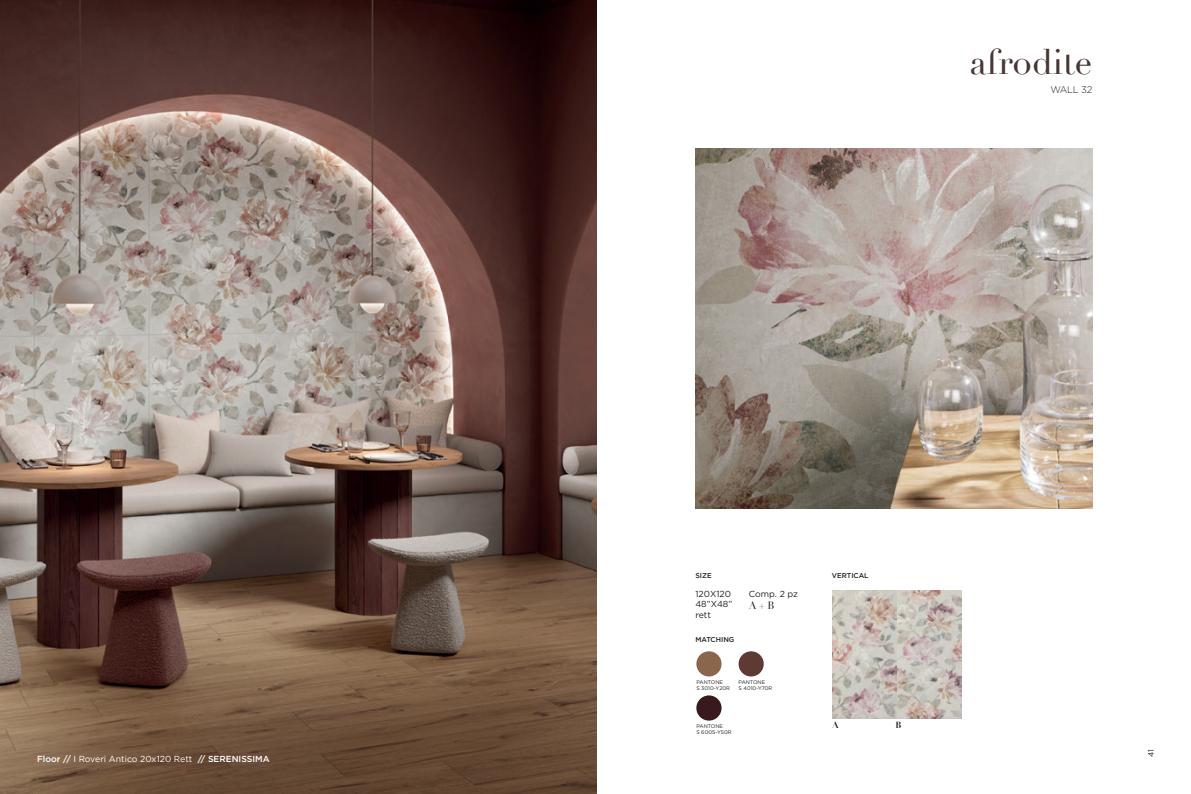
<style>
.page{position:relative;width:1191px;height:794px;background:#fff}
.page>*{position:absolute;margin:0;border:0;box-sizing:border-box;transform-origin:0 0}
.t1{font:35px "Didot";color:#473634}
.t2{font:10.5px "Didot";color:#231f20}
.t3{font:300 9.62px "Gotham HTF";letter-spacing:-.03em;color:#231f20}
.t4{font:8.75px "Gotham HTF";color:#fff}
.t5{font:8.75px/10.5px "Gotham HTF";color:#231f20}
.t6{font:700 8.75px "Didot";color:#231f20}
.t7{font:7.88px "Gotham HTF";color:#231f20}
.t8{font:500 7px "Gotham HTF";color:#231f20}
.t9{font:5.25px/6.3px "Gotham HTF";color:#231f20}
.s1{font-weight:500}
</style>
<div class="page">
<img style="left:0;top:0;width:596px;height:794px">
<img style="left:832px;top:590px;width:129px;height:128px">
<img style="left:695px;top:149px;width:397px;height:359px">
<div style="left:696px;top:651px;width:25px;height:25px;background:#8a664d;border-radius:50%"></div>
<div style="left:738px;top:651px;width:25px;height:25px;background:#5f3a35;border-radius:50%"></div>
<div style="left:696px;top:695px;width:25px;height:25px;background:#38191c;border-radius:50%"></div>
<h3 class="t4" style="left:37px;top:754px;width:234px"><span class="s1">Floor //</span> I Roveri Antico 20x120 Rett <span class="s1">// SERENISSIMA</span></h3>
<h1 class="t1" style="left:970px;top:41px;width:124px">afrodite</h1>
<h3 class="t3" style="left:1050px;top:84px;width:43px">WALL 32</h3>
<h3 class="t8" style="left:695px;top:571px;width:18px">SIZE</h3>
<h3 class="t8" style="left:832px;top:571px;width:38px">VERTICAL</h3>
<h3 class="t5" style="left:695px;top:588px;width:38px">120X120<br>48”X48” rett</h3>
<h3 class="t8" style="left:695px;top:635px;width:40px">MATCHING</h3>
<h3 class="t5" style="left:749px;top:588px;width:51px">Comp. 2 pz</h3>
<h2 class="t2" style="left:749px;top:599px;width:27px">A + B</h2>
<p class="t9" style="left:696px;top:679px;width:35px">PANTONE<br>S 3010-Y20R</p>
<p class="t9" style="left:738px;top:679px;width:35px">PANTONE<br>S 4010-Y70R</p>
<p class="t9" style="left:696px;top:723px;width:37px">PANTONE<br>S 6005-Y50R</p>
<h3 class="t6" style="left:832px;top:719px;width:8px">A</h3>
<h3 class="t6" style="left:895px;top:719px;width:7px">B</h3>
<h3 class="t7" style="left:1146px;top:756px;width:9px;rotate:-90deg">41</h3>
</div>
